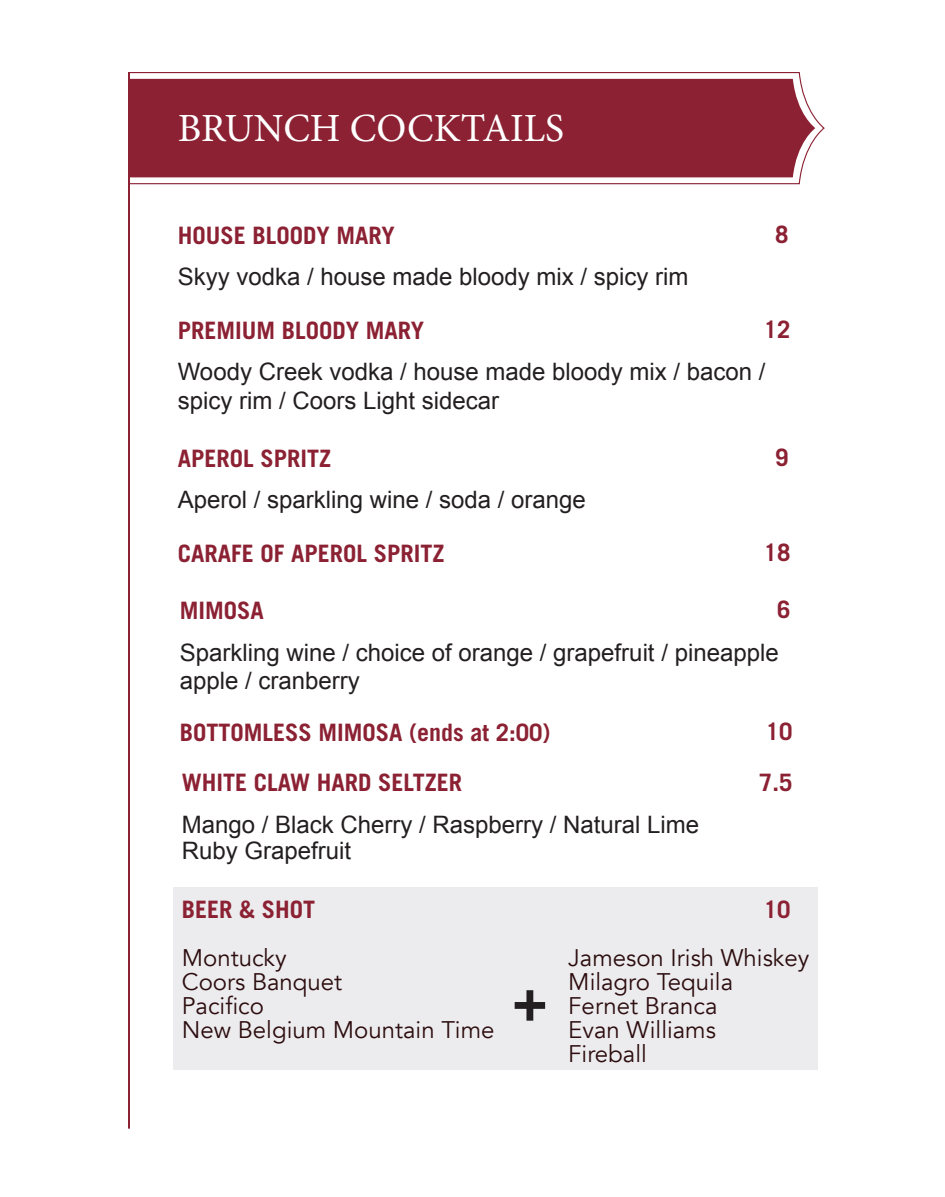
<style>
.page{position:relative;width:945px;height:1197px;background:#fff}
.page>*{position:absolute;margin:0;border:0;box-sizing:border-box;transform-origin:0 0}
.t1{font:700 56px "Trade Gothic LT Com";color:#231f20}
.t2{font:40px "Minion Pro";color:#fff}
.t3{font:24px/28.8px "Arial";color:#231f20}
.t4{font:700 24px "Trade Gothic LT Com";color:#8b2133}
.t5{font:24px "Avenir";color:#2d0d0f}
</style>
<div class="page">
<div style="left:173px;top:888px;width:644px;height:182px;background:#ececee"></div>
<hr style="left:128px;top:72px;width:2px;height:1057px;background:#8b2133">
<svg style="left:130px;top:72px;width:695px;height:113px"></svg>
<div style="left:130px;top:79px;width:685px;height:98px;background:#8b2133"></div>
<p class="t2" style="left:178px;top:101px;width:388px">BRUNCH COCKTAILS</p>
<p class="t4" style="left:178px;top:220px;width:219px">HOUSE BLOODY MARY</p>
<p class="t4" style="left:775px;top:219px;width:15px">8</p>
<p class="t3" style="left:178px;top:262px;width:512px">Skyy vodka / house made bloody mix / spicy rim</p>
<p class="t4" style="left:178px;top:316px;width:248px">PREMIUM BLOODY MARY</p>
<p class="t4" style="left:764px;top:315px;width:28px">12</p>
<p class="t3" style="left:178px;top:358px;width:589px">Woody Creek vodka / house made bloody mix / bacon / spicy rim / Coors Light sidecar</p>
<p class="t4" style="left:178px;top:443px;width:155px">APEROL SPRITZ</p>
<p class="t4" style="left:775px;top:442px;width:15px">9</p>
<p class="t3" style="left:178px;top:485px;width:410px">Aperol / sparkling wine / soda / orange</p>
<p class="t4" style="left:178px;top:539px;width:268px">CARAFE OF APEROL SPRITZ</p>
<p class="t4" style="left:764px;top:538px;width:28px">18</p>
<p class="t4" style="left:180px;top:596px;width:86px">MIMOSA</p>
<p class="t4" style="left:777px;top:595px;width:15px">6</p>
<p class="t3" style="left:180px;top:638px;width:600px">Sparkling wine / choice of orange / grapefruit / pineapple</p>
<p class="t3" style="left:180px;top:667px;width:182px">apple / cranberry</p>
<p class="t4" style="left:180px;top:717px;width:372px">BOTTOMLESS MIMOSA (ends at 2:00)</p>
<p class="t4" style="left:766px;top:717px;width:28px">10</p>
<p class="t4" style="left:182px;top:768px;width:282px">WHITE CLAW HARD SELTZER</p>
<p class="t4" style="left:759px;top:768px;width:35px">7.5</p>
<p class="t3" style="left:182px;top:810px;width:519px">Mango / Black Cherry / Raspberry / Natural Lime</p>
<p class="t3" style="left:182px;top:836px;width:171px">Ruby Grapefruit</p>
<p class="t4" style="left:182px;top:894px;width:135px">BEER &amp; SHOT</p>
<p class="t4" style="left:764px;top:894px;width:28px">10</p>
<p class="t5" style="left:568px;top:943px;width:243px">Jameson Irish Whiskey</p>
<p class="t5" style="left:568px;top:967px;width:166px">Milagro Tequila</p>
<p class="t5" style="left:568px;top:991px;width:151px">Fernet Branca</p>
<p class="t5" style="left:568px;top:1015px;width:149px">Evan Williams</p>
<p class="t5" style="left:568px;top:1039px;width:80px">Fireball</p>
<p class="t5" style="left:182px;top:943px;width:106px">Montucky</p>
<p class="t5" style="left:182px;top:967px;width:162px">Coors Banquet</p>
<p class="t5" style="left:182px;top:991px;width:84px">Pacifico</p>
<p class="t5" style="left:182px;top:1015px;width:314px">New Belgium Mountain Time</p>
<p class="t1" style="left:513px;top:966px;width:35px">+</p>
</div>
